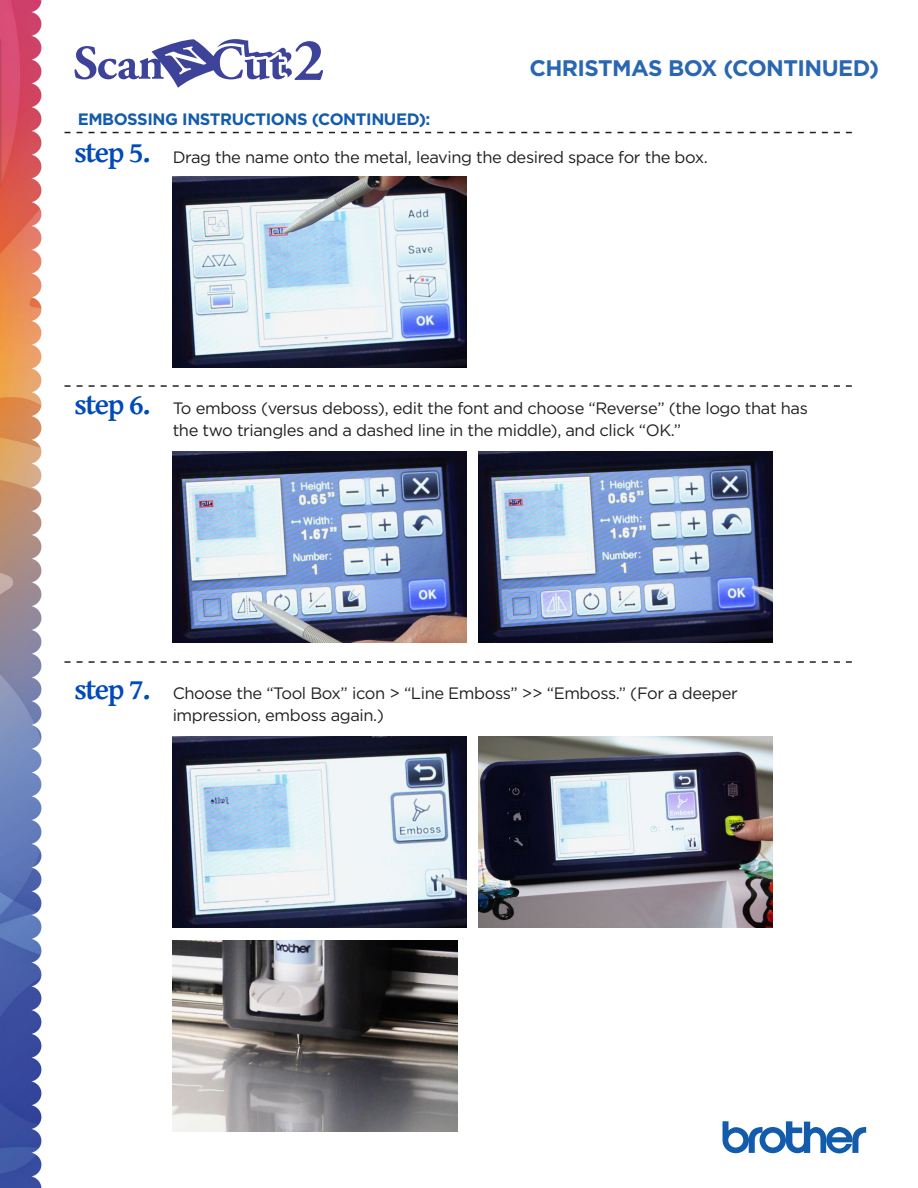
<style>
.page{position:relative;width:918px;height:1188px;background:#fff}
.page>*{position:absolute;margin:0;border:0;box-sizing:border-box;transform-origin:0 0}
.t1{font:700 29.7px "Gentium Basic";letter-spacing:-.05em;color:#004aba}
.t2{font:700 22.5px "Gotham";letter-spacing:-.025em;color:#2a67b2}
.t3{font:16.5px/22.5px "Gotham";letter-spacing:-.025em;color:#231f20}
.t4{font:700 16.5px "Gotham";letter-spacing:-.025em;color:#135cab}
</style>
<div class="page">
<img style="left:0;top:0;width:867px;height:1188px">
<svg style="left:75px;top:39px;width:248px;height:49px"></svg>
<svg style="left:65px;top:385px;width:787px;height:2px"></svg>
<svg style="left:65px;top:661px;width:787px;height:2px"></svg>
<img style="left:173px;top:176px;width:294px;height:191px">
<svg style="left:65px;top:132px;width:787px;height:1px"></svg>
<img style="left:173px;top:451px;width:294px;height:191px">
<img style="left:173px;top:736px;width:294px;height:191px">
<svg style="left:723px;top:1121px;width:143px;height:32px"></svg>
<img style="left:478px;top:736px;width:294px;height:191px">
<img style="left:478px;top:451px;width:294px;height:191px">
<img style="left:173px;top:940px;width:284px;height:191px">
<p class="t4" style="left:78px;top:110px;width:354px">EMBOSSING INSTRUCTIONS (CONTINUED):</p>
<p class="t2" style="left:529px;top:55px;width:351px">CHRISTMAS BOX (CONTINUED)</p>
<p class="t1" style="left:75px;top:130px;width:77px">step 5.</p>
<p class="t3" style="left:173px;top:146px;width:537px">Drag the name onto the metal, leaving the desired space for the box.</p>
<p class="t1" style="left:75px;top:382px;width:77px">step 6.</p>
<p class="t3" style="left:173px;top:396px;width:637px">To emboss (versus deboss), edit the font and choose “Reverse” (the logo that has the two triangles and a dashed line in the middle), and click “OK.”</p>
<p class="t1" style="left:75px;top:667px;width:77px">step 7.</p>
<p class="t3" style="left:173px;top:681px;width:567px">Choose the “Tool Box” icon &gt; “Line Emboss” &gt;&gt; “Emboss.” (For a deeper impression, emboss again.)</p>
</div>
